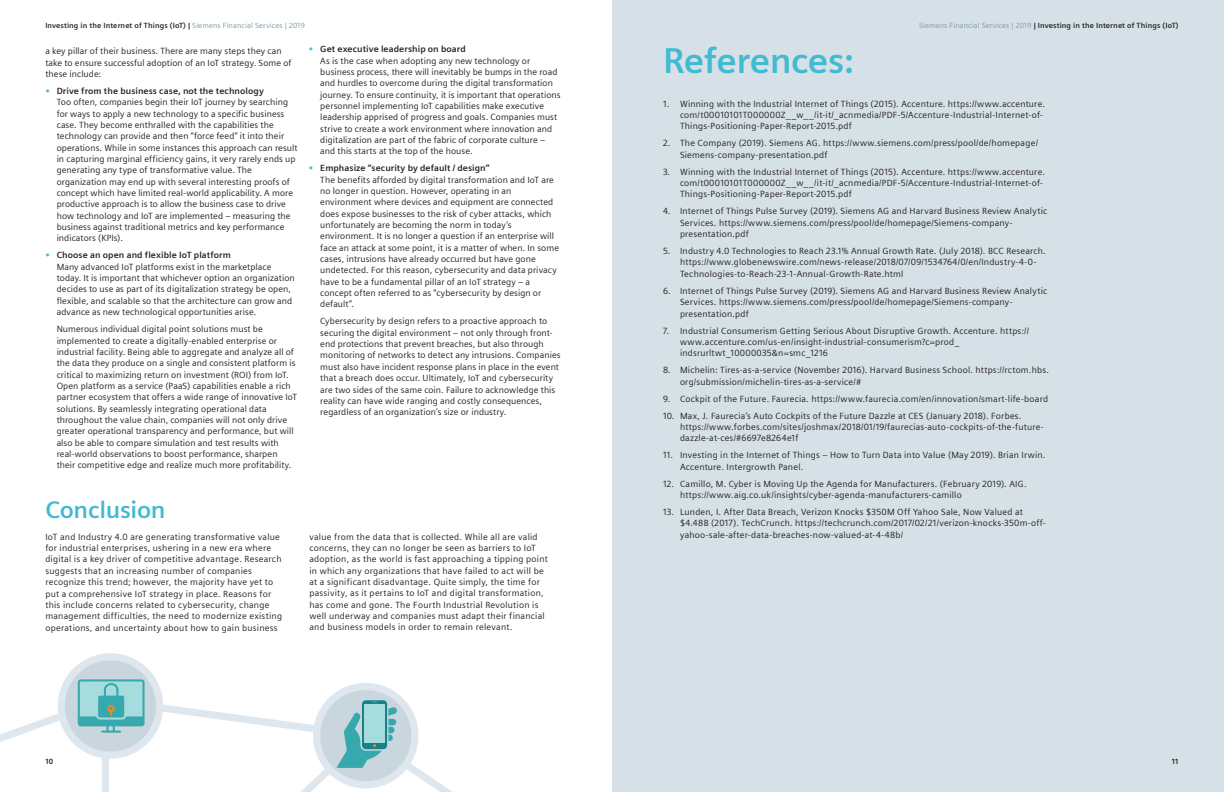
<style>
.page{position:relative;width:1224px;height:792px;background:#fff}
.page>*{position:absolute;margin:0;border:0;box-sizing:border-box;transform-origin:0 0}
.t1{font:700 36px "Siemens Sans";letter-spacing:-.015em;color:#41bad2}
.t2{font:700 24px "Siemens Sans";letter-spacing:-.015em;color:#41bad2}
.t3{font:9px/11.3px "Siemens Sans";letter-spacing:.015em;color:#231f20}
.t4{font:700 7.5px "Siemens Sans";letter-spacing:.015em;color:#231f20}
.s1{font-weight:400;color:#7b99a9}
.s2{font-weight:700;color:#41bad2}
.s3{font-weight:700}
</style>
<div class="page">
<div style="left:612px;top:0;width:612px;height:792px;background:#d6e1e7"></div>
<svg style="left:61px;top:657px;width:99px;height:98px"></svg>
<div style="left:58px;top:653px;width:105px;height:106px;border:7px solid #dfe7ee;border-radius:50%"></div>
<svg style="left:0;top:679px;width:452px;height:113px"></svg>
<p class="t4" style="left:45px;top:20px;width:261px">Investing in the Internet of Things (IoT) | <span class="s1">Siemens Financial Services | 2019</span></p>
<p class="t3" style="left:45px;top:45px;width:248px">a key pillar of their business. There are many steps they can take to ensure successful adoption of an IoT strategy. Some of these include:</p>
<p class="t3" style="left:57px;top:85px;width:242px;text-indent:-11px"><span class="s2">•</span> <span class="s3">Drive from the business case, not the technology<br></span>Too often, companies begin their IoT journey by searching for ways to apply a new technology to a specific business case. They become enthralled with the capabilities the technology can provide and then “force feed” it into their operations. While in some instances this approach can result in capturing marginal efficiency gains, it very rarely ends up generating any type of transformative value. The organization may end up with several interesting proofs of concept which have limited real-world applicability. A more productive approach is to allow the business case to drive how technology and IoT are implemented – measuring the business against traditional metrics and key performance indicators (KPIs).</p>
<p class="t3" style="left:57px;top:249px;width:240px;text-indent:-11px"><span class="s2">•</span> <span class="s3">Choose an open and flexible IoT platform<br></span>Many advanced IoT platforms exist in the marketplace today. It is important that whichever option an organization decides to use as part of its digitalization strategy be open, flexible, and scalable so that the architecture can grow and advance as new technological opportunities arise.</p>
<p class="t3" style="left:57px;top:323px;width:242px">Numerous individual digital point solutions must be implemented to create a digitally-enabled enterprise or industrial facility. Being able to aggregate and analyze all of the data they produce on a single and consistent platform is critical to maximizing return on investment (ROI) from IoT.<br>Open platform as a service (PaaS) capabilities enable a rich partner ecosystem that offers a wide range of innovative IoT solutions. By seamlessly integrating operational data throughout the value chain, companies will not only drive greater operational transparency and performance, but will also be able to compare simulation and test results with real-world observations to boost performance, sharpen their competitive edge and realize much more profitability.</p>
<h2 class="t2" style="left:45px;top:492px;width:122px">Conclusion</h2>
<p class="t3" style="left:45px;top:530px;width:238px">IoT and Industry 4.0 are generating transformative value for industrial enterprises, ushering in a new era where digital is a key driver of competitive advantage. Research suggests that an increasing number of companies recognize this trend; however, the majority have yet to put a comprehensive IoT strategy in place. Reasons for this include concerns related to cybersecurity, change management difficulties, the need to modernize existing operations, and uncertainty about how to gain business</p>
<p class="t3" style="left:320px;top:43px;width:242px;text-indent:-11px"><span class="s2">•</span> <span class="s3">Get executive leadership on board<br></span>As is the case when adopting any new technology or business process, there will inevitably be bumps in the road and hurdles to overcome during the digital transformation journey. To ensure continuity, it is important that operations personnel implementing IoT capabilities make executive leadership apprised of progress and goals. Companies must strive to create a work environment where innovation and digitalization are part of the fabric of corporate culture – and this starts at the top of the house.</p>
<p class="t3" style="left:320px;top:162px;width:240px;text-indent:-11px"><span class="s2">•</span> <span class="s3">Emphasize “security by default / design”<br></span>The benefits afforded by digital transformation and IoT are no longer in question. However, operating in an environment where devices and equipment are connected does expose businesses to the risk of cyber attacks, which unfortunately are becoming the norm in today’s environment. It is no longer a question if an enterprise will face an attack at some point, it is a matter of when. In some cases, intrusions have already occurred but have gone undetected. For this reason, cybersecurity and data privacy have to be a fundamental pillar of an IoT strategy – a concept often referred to as “cybersecurity by design or default”.</p>
<p class="t3" style="left:320px;top:315px;width:242px">Cybersecurity by design refers to a proactive approach to securing the digital environment – not only through front&shy;end protections that prevent breaches, but also through monitoring of networks to detect any intrusions. Companies must also have incident response plans in place in the event that a breach does occur. Ultimately, IoT and cybersecurity are two sides of the same coin. Failure to acknowledge this reality can have wide ranging and costly consequences, regardless of an organization’s size or industry.</p>
<p class="t3" style="left:309px;top:530px;width:240px">value from the data that is collected. While all are valid concerns, they can no longer be seen as barriers to IoT adoption, as the world is fast approaching a tipping point in which any organizations that have failed to act will be at a significant disadvantage. Quite simply, the time for passivity, as it pertains to IoT and digital transformation, has come and gone. The Fourth Industrial Revolution is well underway and companies must adapt their financial and business models in order to remain relevant.</p>
<p class="t4" style="left:45px;top:755px;width:9px">10</p>
<p class="t4" style="left:919px;top:20px;width:261px"><span class="s1">Siemens Financial Services | 2019</span> | Investing in the Internet of Things (IoT)</p>
<h1 class="t1" style="left:663px;top:33px;width:192px">References:</h1>
<p class="t3" style="left:680px;top:97px;width:367px;text-indent:-17px">1. Winning with the Industrial Internet of Things (2015). Accenture. https://www.accenture. com/t00010101T000000Z__w__/it-it/_acnmedia/PDF-5/Accenture-Industrial-Internet-of-<br>Things-Positioning-Paper-Report-2015.pdf</p>
<p class="t3" style="left:680px;top:137px;width:360px;text-indent:-17px">2. The Company (2019). Siemens AG. https://www.siemens.com/press/pool/de/homepage/<br>Siemens-company-presentation.pdf</p>
<p class="t3" style="left:680px;top:165px;width:367px;text-indent:-17px">3. Winning with the Industrial Internet of Things (2015). Accenture. https://www.accenture. com/t00010101T000000Z__w__/it-it/_acnmedia/PDF-5/Accenture-Industrial-Internet-of-<br>Things-Positioning-Paper-Report-2015.pdf</p>
<p class="t3" style="left:680px;top:205px;width:369px;text-indent:-17px">4. Internet of Things Pulse Survey (2019). Siemens AG and Harvard Business Review Analytic<br>Services. https://www.siemens.com/press/pool/de/homepage/Siemens-company&shy;presentation.pdf</p>
<p class="t3" style="left:680px;top:245px;width:367px;text-indent:-17px">5. Industry 4.0 Technologies to Reach 23.1% Annual Growth Rate. (July 2018). BCC Research. https://www.globenewswire.com/news-release/2018/07/09/1534764/0/en/Industry-4-0-<br>Technologies-to-Reach-23-1-Annual-Growth-Rate.html</p>
<p class="t3" style="left:680px;top:284px;width:369px;text-indent:-17px">6. Internet of Things Pulse Survey (2019). Siemens AG and Harvard Business Review Analytic<br>Services. https://www.siemens.com/press/pool/de/homepage/Siemens-company&shy;presentation.pdf</p>
<p class="t3" style="left:680px;top:324px;width:351px;text-indent:-17px">7. Industrial Consumerism Getting Serious About Disruptive Growth. Accenture. https:// www.accenture.com/us-en/insight-industrial-consumerism?c=prod_ indsrurltwt_10000035&amp;n=smc_1216</p>
<p class="t3" style="left:680px;top:364px;width:370px;text-indent:-17px">8. Michelin: Tires-as-a-service (November 2016). Harvard Business School. https://rctom.hbs. org/submission/michelin-tires-as-a-service/#</p>
<p class="t3" style="left:663px;top:392px;width:387px">9. Cockpit of the Future. Faurecia. https://www.faurecia.com/en/innovation/smart-life-board</p>
<p class="t3" style="left:680px;top:409px;width:365px;text-indent:-17px">10. Max, J. Faurecia’s Auto Cockpits of the Future Dazzle at CES (January 2018). Forbes. https://www.forbes.com/sites/joshmax/2018/01/19/faurecias-auto-cockpits-of-the-future&shy;dazzle-at-ces/#6697e8264e1f</p>
<p class="t3" style="left:680px;top:449px;width:367px;text-indent:-17px">11. Investing in the Internet of Things – How to Turn Data into Value (May 2019). Brian Irwin.<br>Accenture. Intergrowth Panel.</p>
<p class="t3" style="left:680px;top:477px;width:348px;text-indent:-17px">12. Camillo, M. Cyber is Moving Up the Agenda for Manufacturers. (February 2019). AIG. https://www.aig.co.uk/insights/cyber-agenda-manufacturers-camillo</p>
<p class="t3" style="left:680px;top:506px;width:367px;text-indent:-17px">13. Lunden, I. After Data Breach, Verizon Knocks $350M Off Yahoo Sale, Now Valued at $4.48B (2017). TechCrunch. https://techcrunch.com/2017/02/21/verizon-knocks-350m-off&shy;yahoo-sale-after-data-breaches-now-valued-at-4-48b/</p>
<p class="t4" style="left:1172px;top:755px;width:8px">11</p>
</div>
